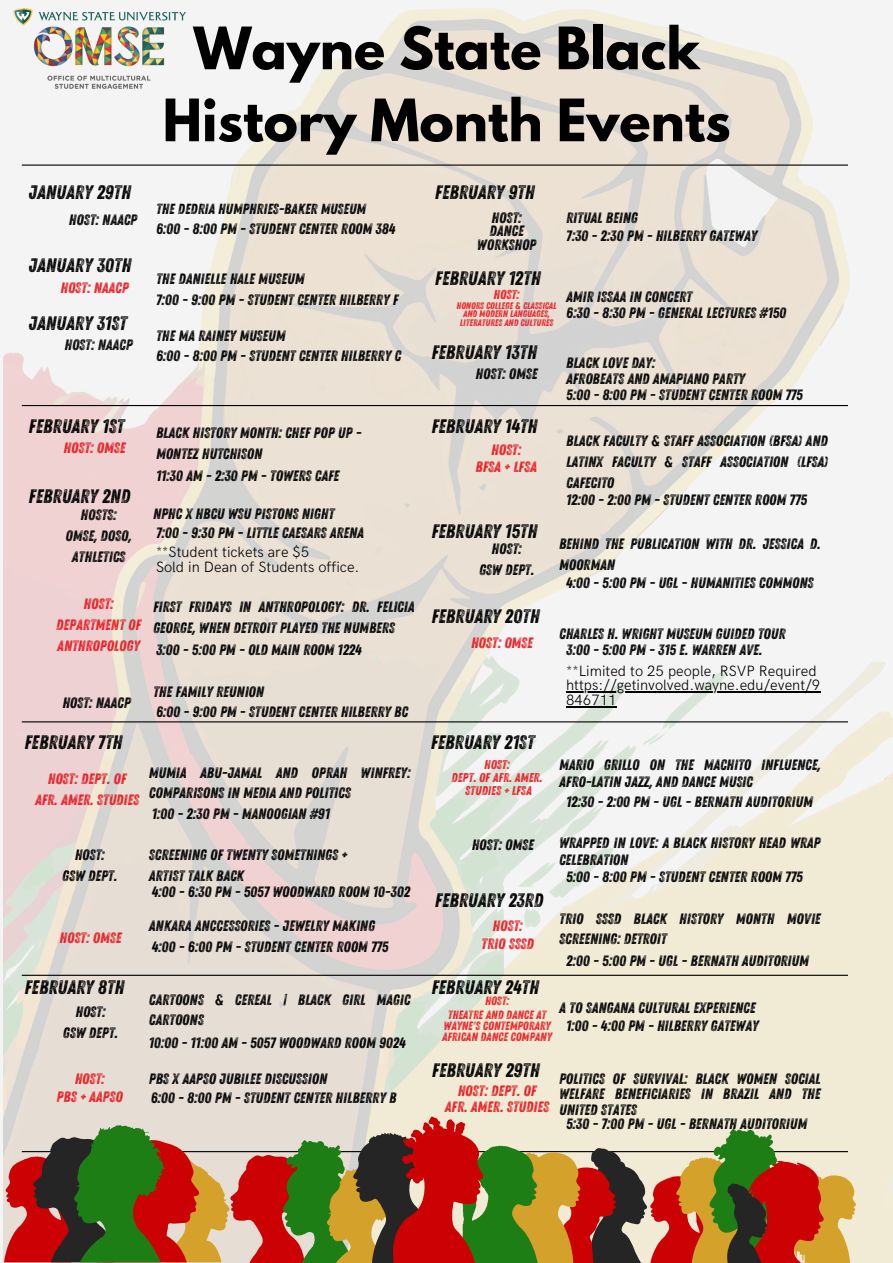
<style>
.page{position:relative;width:893px;height:1263px;background:#fff}
.page>*{position:absolute;margin:0;border:0;box-sizing:border-box;transform-origin:0 0}
.t1{font:700 51.75px/72px "League Spartan";color:#000;text-align:center}
.t2{font:19.5px "Zing Rust G2 Base";color:#000}
.t3{font:15px/20.9px "Zing Rust G2 Base";color:#000}
.t4{font:15px/20.9px "Zing Rust G2 Base";color:#ea1e24;text-align:center}
.t5{font:300 15px/14.6px "HK Grotesk";color:#000}
.t6{font:15px/20.9px "Zing Rust G2 Base";color:#040403;text-align:center}
.t7{font:14.62px "Zing Rust G2 Base";color:#000}
.t8{font:12.9px "Zing Rust G2 Base";color:#ea1e24}
.t9{font:12.75px/12.9px "Zing Rust G2 Base";color:#ea1e24;text-align:center}
.t10{font:12px/14.1px "Zing Rust G2 Base";color:#ea1e24;text-align:center}
.t11{font:9.52px/8.4px "Zing Rust G2 Base";color:#ea1e24;text-align:center}
</style>
<div class="page">
<img style="left:4px;top:9px;width:889px;height:1254px">
<hr style="left:22px;top:405px;width:826px;height:1px;background:#000">
<hr style="left:22px;top:721px;width:826px;height:1px;background:#000">
<img style="left:12px;top:9px;width:174px;height:81px">
<hr style="left:22px;top:975px;width:826px;height:1px;background:#000">
<hr style="left:22px;top:164px;width:826px;height:2px;background:#000">
<svg style="left:4px;top:1116px;width:852px;height:147px;background:#a1774f"></svg>
<hr style="left:566px;top:691px;width:254px;height:1px;background:#000">
<hr style="left:566px;top:706px;width:50px;height:1px;background:#000">
<h4 class="t1" style="left:162px;top:19px;width:569px">Wayne State Black<br>History Month Events</h4>
<p class="t2" style="left:29px;top:181px;width:104px">JANUARY 29TH</p>
<h5 class="t3" style="left:69px;top:210px;width:70px">HOST: NAACP</h5>
<h4 class="t2" style="left:29px;top:254px;width:104px">JANUARY 30TH</h4>
<h2 class="t4" style="left:60px;top:278px;width:70px">HOST: NAACP</h2>
<h4 class="t2" style="left:29px;top:312px;width:100px">JANUARY 31ST</h4>
<h4 class="t6" style="left:64px;top:334px;width:70px">HOST: NAACP</h4>
<h1 class="t7" style="left:156px;top:200px;width:211px">THE DEDRIA HUMPHRIES-BAKER MUSEUM</h1>
<h4 class="t3" style="left:156px;top:219px;width:241px">6:00 - 8:00 PM - STUDENT CENTER ROOM 384</h4>
<h4 class="t3" style="left:156px;top:269px;width:150px">THE DANIELLE HALE MUSEUM</h4>
<h2 class="t3" style="left:156px;top:290px;width:244px">7:00 - 9:00 PM - STUDENT CENTER HILBERRY F</h2>
<h4 class="t3" style="left:156px;top:325px;width:131px">THE MA RAINEY MUSEUM</h4>
<h4 class="t3" style="left:156px;top:346px;width:246px">6:00 - 8:00 PM - STUDENT CENTER HILBERRY C</h4>
<h4 class="t2" style="left:29px;top:415px;width:97px">FEBRUARY 1ST</h4>
<h4 class="t4" style="left:64px;top:437px;width:63px">HOST: OMSE</h4>
<h4 class="t2" style="left:29px;top:485px;width:103px">FEBRUARY 2ND</h4>
<h4 class="t6" style="left:66px;top:505px;width:67px">HOSTS:<br>OMSE, DOSO,<br>ATHLETICS</h4>
<h4 class="t4" style="left:56px;top:594px;width:86px">HOST:<br>DEPARTMENT OF<br>ANTHROPOLOGY</h4>
<h2 class="t3" style="left:156px;top:422px;width:207px">BLACK HISTORY MONTH: CHEF POP UP -<br>MONTEZ HUTCHISON</h2>
<h4 class="t3" style="left:156px;top:466px;width:185px">11:30 AM - 2:30 PM - TOWERS CAFE</h4>
<h2 class="t3" style="left:153px;top:504px;width:183px">NPHC X HBCU WSU PISTONS NIGHT</h2>
<h4 class="t3" style="left:156px;top:523px;width:209px">7:00 - 9:30 PM - LITTLE CAESARS ARENA</h4>
<h2 class="t5" style="left:156px;top:545px;width:205px">**Student tickets are $5<br>Sold in Dean of Students office.</h2>
<h4 class="t3" style="left:153px;top:597px;width:263px">FIRST FRIDAYS IN ANTHROPOLOGY: DR. FELICIA<br>GEORGE, WHEN DETROIT PLAYED THE NUMBERS</h4>
<h4 class="t3" style="left:156px;top:640px;width:207px">3:00 - 5:00 PM - OLD MAIN ROOM 1224</h4>
<h4 class="t3" style="left:62px;top:693px;width:70px">HOST: NAACP</h4>
<h2 class="t2" style="left:25px;top:731px;width:99px">FEBRUARY 7TH</h2>
<h4 class="t3" style="left:153px;top:682px;width:112px">THE FAMILY REUNION</h4>
<h2 class="t3" style="left:156px;top:702px;width:253px">6:00 - 9:00 PM - STUDENT CENTER HILBERRY BC</h2>
<h2 class="t2" style="left:435px;top:181px;width:101px">FEBRUARY 9TH</h2>
<h4 class="t3" style="left:477px;top:211px;width:61px;line-height:13.5px;text-align:center">HOST:<br>DANCE<br>WORKSHOP</h4>
<h4 class="t2" style="left:435px;top:266px;width:107px">FEBRUARY 12TH</h4>
<h4 class="t3" style="left:566px;top:208px;width:73px">RITUAL BEING</h4>
<h2 class="t3" style="left:566px;top:226px;width:192px">7:30 - 2:30 PM - HILBERRY GATEWAY</h2>
<h6 class="t8" style="left:493px;top:287px;width:27px">HOST:</h6>
<h4 class="t11" style="left:456px;top:302px;width:101px">HONORS COLLEGE &amp; CLASSICAL<br>AND MODERN LANGUAGES,<br>LITERATURES AND CULTURES</h4>
<h4 class="t3" style="left:566px;top:303px;width:221px">6:30 - 8:30 PM - GENERAL LECTURES #150</h4>
<h4 class="t3" style="left:566px;top:286px;width:127px">AMIR ISSAA IN CONCERT</h4>
<h4 class="t2" style="left:431px;top:341px;width:107px">FEBRUARY 13TH</h4>
<h4 class="t3" style="left:475px;top:364px;width:63px">HOST: OMSE</h4>
<h4 class="t2" style="left:431px;top:415px;width:107px">FEBRUARY 14TH</h4>
<h4 class="t4" style="left:475px;top:441px;width:63px;line-height:17.4px">HOST:<br>BFSA + LFSA</h4>
<p class="t2" style="left:431px;top:520px;width:107px">FEBRUARY 15TH</p>
<h4 class="t3" style="left:479px;top:539px;width:57px;text-align:center">HOST:<br>GSW DEPT.</h4>
<h4 class="t2" style="left:431px;top:605px;width:110px">FEBRUARY 20TH</h4>
<h4 class="t4" style="left:471px;top:632px;width:63px">HOST: OMSE</h4>
<h2 class="t2" style="left:431px;top:731px;width:105px">FEBRUARY 21ST</h2>
<h3 class="t3" style="left:566px;top:355px;width:180px;line-height:15.8px">BLACK LOVE DAY:<br>AFROBEATS AND AMAPIANO PARTY</h3>
<h4 class="t3" style="left:566px;top:384px;width:238px">5:00 - 8:00 PM - STUDENT CENTER ROOM 775</h4>
<h2 class="t3" style="left:566px;top:431px;width:263px;text-align:justify">BLACK FACULTY &amp; STAFF ASSOCIATION (BFSA) AND LATINX FACULTY &amp; STAFF ASSOCIATION (LFSA)<br>CAFECITO</h2>
<h4 class="t3" style="left:566px;top:490px;width:242px">12:00 - 2:00 PM - STUDENT CENTER ROOM 775</h4>
<h4 class="t3" style="left:559px;top:534px;width:263px">BEHIND THE PUBLICATION WITH DR. JESSICA D.<br>MOORMAN</h4>
<h4 class="t3" style="left:566px;top:572px;width:249px">4:00 - 5:00 PM - UGL - HUMANITIES COMMONS</h4>
<h4 class="t3" style="left:559px;top:624px;width:228px">CHARLES H. WRIGHT MUSEUM GUIDED TOUR</h4>
<h4 class="t3" style="left:566px;top:640px;width:198px">3:00 - 5:00 PM - 315 E. WARREN AVE.</h4>
<h2 class="t5" style="left:566px;top:664px;width:252px">**Limited to 25 people, RSVP Required</h2>
<h4 class="t5" style="left:566px;top:678px;width:256px">https://getinvolved.wayne.edu/event/9<br>846711</h4>
<h4 class="t4" style="left:35px;top:769px;width:106px">HOST: DEPT. OF<br>AFR. AMER. STUDIES</h4>
<h4 class="t3" style="left:149px;top:762px;width:263px">MUMIA ABU-JAMAL AND OPRAH WINFREY:<br>COMPARISONS IN MEDIA AND POLITICS</h4>
<h4 class="t3" style="left:152px;top:804px;width:179px">1:00 - 2:30 PM - MANOOGIAN #91</h4>
<h4 class="t3" style="left:62px;top:845px;width:57px;text-align:center">HOST:<br>GSW DEPT.</h4>
<h4 class="t4" style="left:60px;top:927px;width:63px">HOST: OMSE</h4>
<h2 class="t2" style="left:25px;top:975px;width:101px">FEBRUARY 8TH</h2>
<h4 class="t3" style="left:63px;top:1002px;width:57px;text-align:center">HOST:<br>GSW DEPT.</h4>
<h4 class="t4" style="left:57px;top:1070px;width:68px;line-height:18px">HOST:<br>PBS + AAPSO</h4>
<h2 class="t3" style="left:149px;top:845px;width:200px">SCREENING OF TWENTY SOMETHINGS +<br>ARTIST TALK BACK</h2>
<h4 class="t3" style="left:152px;top:882px;width:260px">4:00 - 6:30 PM - 5057 WOODWARD ROOM 10-302</h4>
<h4 class="t3" style="left:149px;top:916px;width:228px">ANKARA ANCCESSORIES - JEWELRY MAKING</h4>
<h4 class="t3" style="left:152px;top:936px;width:238px">4:00 - 6:00 PM - STUDENT CENTER ROOM 775</h4>
<h4 class="t3" style="left:149px;top:989px;width:263px">CARTOONS &amp; CEREAL | BLACK GIRL MAGIC<br>CARTOONS</h4>
<h5 class="t3" style="left:149px;top:1032px;width:258px">10:00 - 11:00 AM - 5057 WOODWARD ROOM 9024</h5>
<h4 class="t3" style="left:149px;top:1069px;width:180px">PBS X AAPSO JUBILEE DISCUSSION</h4>
<h2 class="t3" style="left:151px;top:1088px;width:247px">6:00 - 8:00 PM - STUDENT CENTER HILBERRY B</h2>
<h4 class="t9" style="left:451px;top:758px;width:92px">HOST:<br>DEPT. OF AFR. AMER.<br>STUDIES + LFSA</h4>
<h4 class="t3" style="left:472px;top:834px;width:63px">HOST: OMSE</h4>
<h4 class="t2" style="left:435px;top:888px;width:110px">FEBRUARY 23RD</h4>
<h6 class="t4" style="left:481px;top:918px;width:54px;line-height:17.4px">HOST:<br>TRIO SSSD</h6>
<h4 class="t2" style="left:431px;top:975px;width:109px">FEBRUARY 24TH</h4>
<p class="t3" style="left:559px;top:757px;width:263px;line-height:16.9px">MARIO GRILLO ON THE MACHITO INFLUENCE,<br>AFRO-LATIN JAZZ, AND DANCE MUSIC</p>
<h4 class="t3" style="left:566px;top:791px;width:248px">12:30 - 2:00 PM - UGL - BERNATH AUDITORIUM</h4>
<h4 class="t3" style="left:559px;top:834px;width:263px;line-height:16.9px">WRAPPED IN LOVE: A BLACK HISTORY HEAD WRAP<br>CELEBRATION</h4>
<h4 class="t3" style="left:566px;top:867px;width:238px">5:00 - 8:00 PM - STUDENT CENTER ROOM 775</h4>
<h4 class="t3" style="left:559px;top:908px;width:263px">TRIO SSSD BLACK HISTORY MONTH MOVIE<br>SCREENING: DETROIT</h4>
<h2 class="t3" style="left:566px;top:950px;width:244px">2:00 - 5:00 PM - UGL - BERNATH AUDITORIUM</h2>
<h4 class="t10" style="left:448px;top:994px;width:100px">HOST:<br>THEATRE AND DANCE AT</h4>
<h4 class="t10" style="left:442px;top:1020px;width:111px;line-height:11.2px;text-align:left">WAYNE'S CONTEMPORARY<br>AFRICAN DANCE COMPANY</h4>
<h2 class="t3" style="left:559px;top:998px;width:198px">A TO SANGANA CULTURAL EXPERIENCE</h2>
<h4 class="t3" style="left:566px;top:1015px;width:194px">1:00 - 4:00 PM - HILBERRY GATEWAY</h4>
<h4 class="t2" style="left:432px;top:1059px;width:109px">FEBRUARY 29TH</h4>
<h4 class="t4" style="left:445px;top:1083px;width:106px;line-height:16.4px">HOST: DEPT. OF<br>AFR. AMER. STUDIES</h4>
<h4 class="t3" style="left:559px;top:1071px;width:263px;line-height:15.8px;text-align:justify">POLITICS OF SURVIVAL: BLACK WOMEN SOCIAL WELFARE BENEFICIARIES IN BRAZIL AND THE UNITED STATES</h4>
<h4 class="t3" style="left:566px;top:1113px;width:242px">5:30 - 7:00 PM - UGL - BERNATH AUDITORIUM</h4>
</div>
